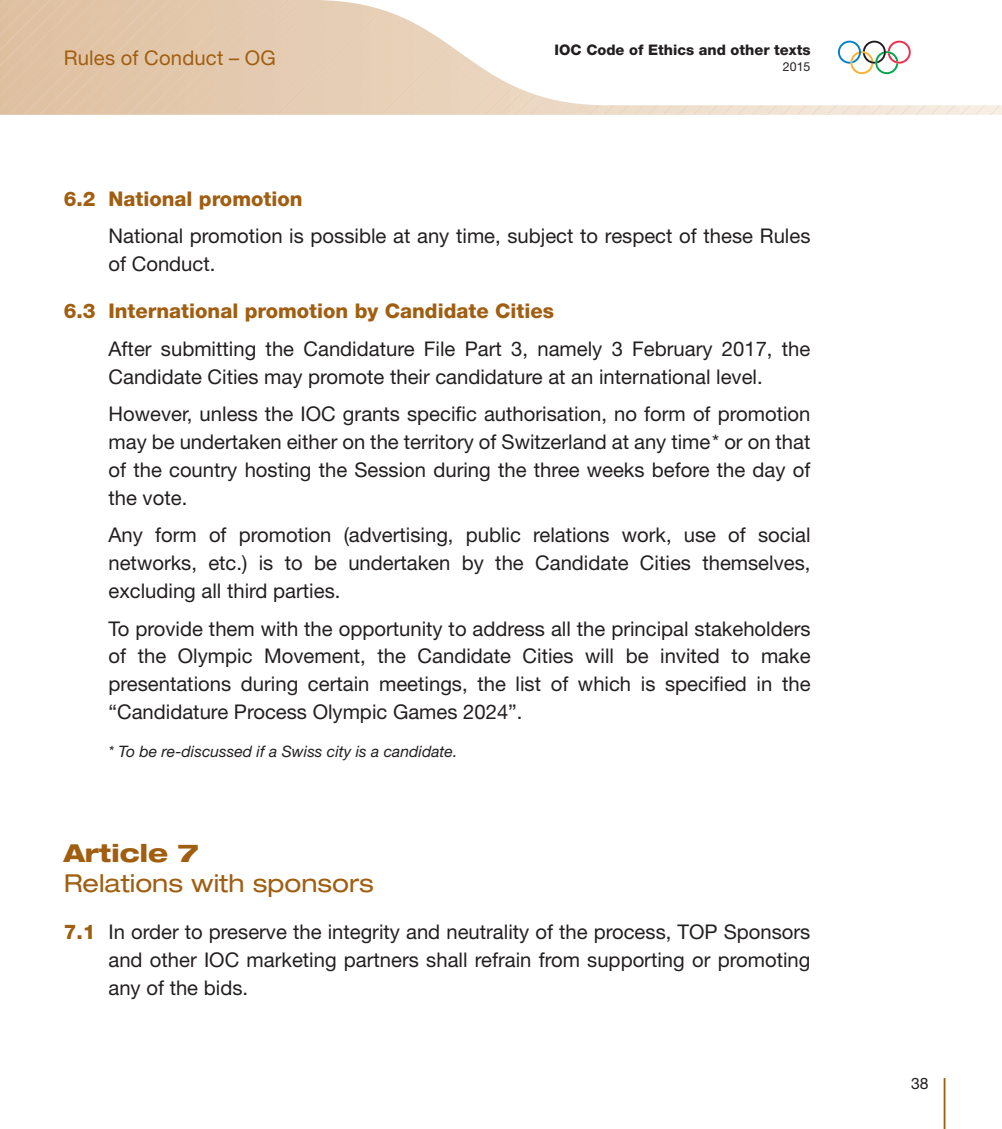
<style>
.page{position:relative;width:1002px;height:1129px;background:#fff}
.page>*{position:absolute;margin:0;border:0;box-sizing:border-box;transform-origin:0 0}
.t1{font:expanded 24.75px "Helvetica Neue LT Std";color:#a05e11}
.t2{font:800 expanded 24.75px "Helvetica Neue LT Std";color:#a05e11}
.t3{font:20.25px/27.9px "Helvetica Neue LT Std";color:#231f20;text-align:justify}
.t4{font:800 20.25px "Helvetica Neue LT Std";color:#a05e11}
.t5{font:20.25px "Helvetica Neue LT Std";letter-spacing:.01em;color:#a05e11}
.t6{font:italic 15.75px "Helvetica Neue LT Std";color:#231f20}
.t7{font:15.75px "Helvetica Neue LT Std";color:#231f20}
.t8{font:800 14.62px "Helvetica Neue LT Std";color:#231f20}
.t9{font:12.38px "Helvetica Neue LT Std";color:#231f20}
.s1{font-weight:800;color:#a05e11}
</style>
<div class="page">
<hr style="left:943px;top:1078px;width:2px;height:51px;background:#a05e11">
<svg style="left:0;top:0;width:1001px;height:115px"></svg>
<p class="t5" style="left:64px;top:45px;width:213px">Rules of Conduct – OG</p>
<p class="t8" style="left:554px;top:41px;width:257px">IOC Code of Ethics and other texts</p>
<p class="t9" style="left:782px;top:59px;width:29px">2015</p>
<p class="t4" style="left:64px;top:187px;width:240px">6.2 National promotion</p>
<p class="t3" style="left:108px;top:222px;width:703px">National promotion is possible at any time, subject to respect of these Rules of Conduct.</p>
<p class="t4" style="left:64px;top:299px;width:491px">6.3 International promotion by Candidate Cities</p>
<p class="t3" style="left:108px;top:334px;width:703px">After submitting the Candidature File Part 3, namely 3 February 2017, the<br>Candidate Cities may promote their candidature at an international level.</p>
<p class="t3" style="left:108px;top:400px;width:703px">However, unless the IOC grants specific authorisation, no form of promotion may be undertaken either on the territory of Switzerland at any time* or on that of the country hosting the Session during the three weeks before the day of the vote.</p>
<p class="t3" style="left:108px;top:521px;width:703px">Any form of promotion (advertising, public relations work, use of social networks, etc.) is to be undertaken by the Candidate Cities themselves, excluding all third parties.</p>
<p class="t3" style="left:108px;top:614px;width:703px">To provide them with the opportunity to address all the principal stakeholders of the Olympic Movement, the Candidate Cities will be invited to make presentations during certain meetings, the list of which is specified in the “Candidature Process Olympic Games 2024”.</p>
<p class="t6" style="left:108px;top:742px;width:350px">* To be re-discussed if a Swiss city is a candidate.</p>
<p class="t2" style="left:64px;top:838px;width:136px">Article 7</p>
<p class="t1" style="left:64px;top:868px;width:311px">Relations with sponsors</p>
<p class="t3" style="left:108px;top:917px;width:703px;text-indent:-45px"><span class="s1">7.1</span> In order to preserve the integrity and neutrality of the process, TOP Sponsors and other IOC marketing partners shall refrain from supporting or promoting any of the bids.</p>
<p class="t7" style="left:910px;top:1074px;width:19px">38</p>
</div>
